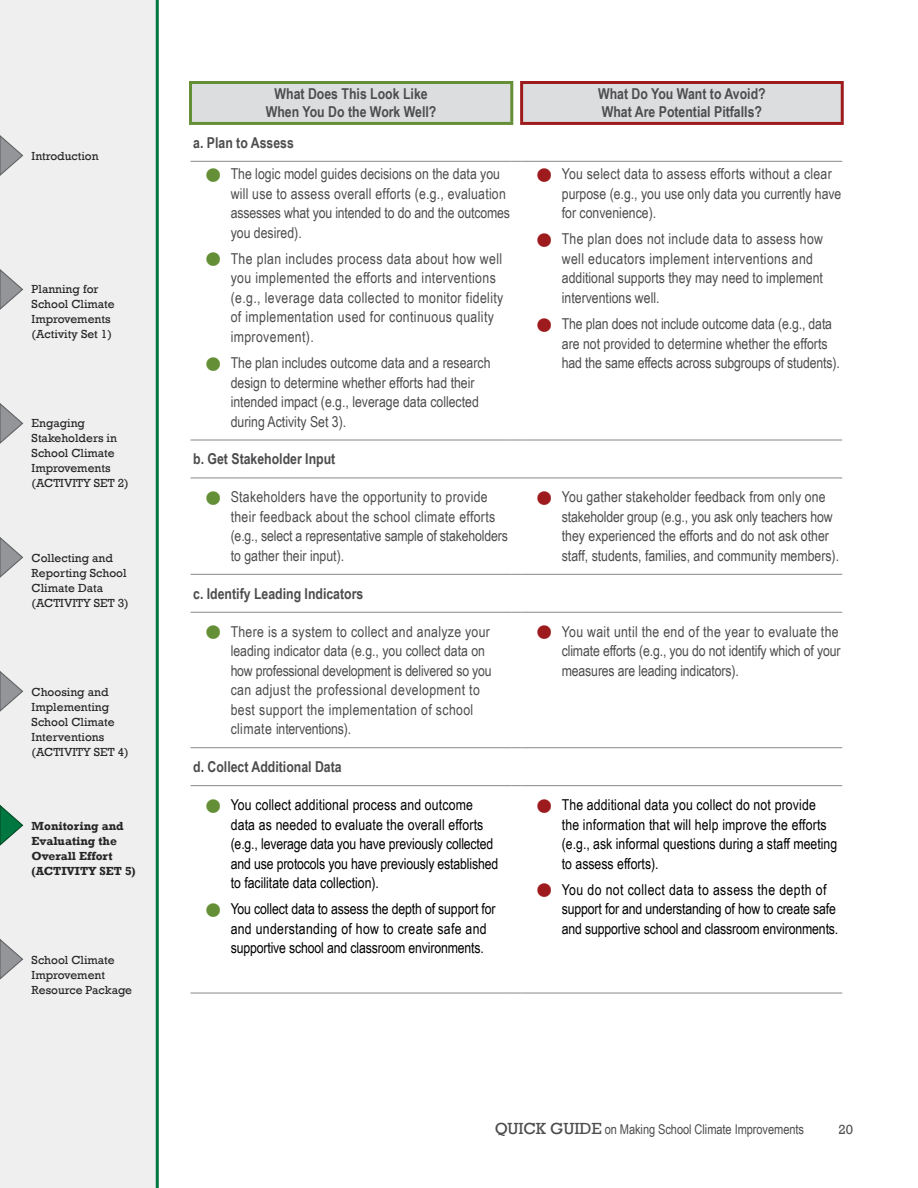
<style>
.page{position:relative;width:918px;height:1188px;background:#fff}
.page>*{position:absolute;margin:0;border:0;box-sizing:border-box;transform-origin:0 0}
.t1{font:15px/19.5px "Arial Narrow";color:#4d4d4f}
.t2{font:15px/19.5px "Arial Narrow";color:#000}
.t3{font:15px/19.5px "Arial Narrow";letter-spacing:.02em;color:#4d4d4f}
.t4{font:15px/19.5px "Arial Narrow";letter-spacing:.025em;color:#4d4d4f}
.Table_Text_Bold{font:700 15px/18px "Arial Narrow";color:#4d4d4f;text-align:center}
.t5{font:13.5px "Arial Narrow";letter-spacing:-.005em;color:#4d4d4f}
.t6{font:13.5px "Rockwell";color:#4d4d4f}
.t7{font:12px/15px "Rockwell";color:#262626}
.t8{font:700 12px/15px "Rockwell";color:#262626}
.s1{font-family:"Arial";font-weight:900;font-size:31.5px;color:#658f36}
.s2{font-family:"Arial";font-weight:900;font-size:31.5px;color:#9d1a1d}
.s3{font-family:"Rockwell";font-size:16.5px}
</style>
<div class="page">
<div style="left:0;top:0;width:159px;height:1188px;background:#efeff0"></div>
<hr style="left:156px;top:0;width:3px;height:1188px;background:#007740">
<svg style="left:0;top:135px;width:24px;height:41px"></svg>
<svg style="left:0;top:269px;width:24px;height:41px"></svg>
<svg style="left:0;top:403px;width:24px;height:41px"></svg>
<svg style="left:0;top:537px;width:24px;height:41px"></svg>
<svg style="left:0;top:671px;width:24px;height:41px"></svg>
<svg style="left:0;top:805px;width:24px;height:41px"></svg>
<svg style="left:0;top:939px;width:24px;height:41px"></svg>
<div style="left:192px;top:82px;width:649px;height:41px;background:#dcddde"></div>
<hr style="left:190px;top:785px;width:322px;height:1px;background:#939598">
<hr style="left:189px;top:81px;width:324px;height:3px;background:#658f36">
<hr style="left:189px;top:84px;width:3px;height:38px;background:#658f36">
<hr style="left:510px;top:84px;width:3px;height:38px;background:#658f36">
<hr style="left:189px;top:122px;width:324px;height:3px;background:#658f36">
<hr style="left:520px;top:81px;width:324px;height:3px;background:#9d1a1d">
<hr style="left:520px;top:84px;width:3px;height:38px;background:#9d1a1d">
<hr style="left:841px;top:84px;width:3px;height:38px;background:#9d1a1d">
<hr style="left:520px;top:122px;width:324px;height:3px;background:#9d1a1d">
<hr style="left:190px;top:477px;width:322px;height:1px;background:#939598">
<hr style="left:522px;top:477px;width:320px;height:1px;background:#939598">
<hr style="left:190px;top:574px;width:322px;height:1px;background:#939598">
<hr style="left:522px;top:574px;width:320px;height:1px;background:#939598">
<hr style="left:190px;top:612px;width:322px;height:1px;background:#939598">
<hr style="left:522px;top:612px;width:320px;height:1px;background:#939598">
<hr style="left:190px;top:747px;width:322px;height:1px;background:#939598">
<hr style="left:522px;top:747px;width:320px;height:1px;background:#939598">
<hr style="left:522px;top:785px;width:320px;height:1px;background:#939598">
<hr style="left:190px;top:992px;width:322px;height:2px;background:#939598">
<svg style="left:512px;top:992px;width:10px;height:2px"></svg>
<hr style="left:522px;top:992px;width:320px;height:2px;background:#939598">
<hr style="left:190px;top:161px;width:322px;height:1px;background:#939598">
<hr style="left:522px;top:161px;width:320px;height:1px;background:#939598">
<hr style="left:190px;top:439px;width:322px;height:2px;background:#939598">
<svg style="left:512px;top:439px;width:10px;height:2px"></svg>
<hr style="left:522px;top:439px;width:320px;height:2px;background:#939598">
<p class="t7" style="left:32px;top:149px;width:69px">Introduction</p>
<p class="t7" style="left:32px;top:282px;width:85px">Planning for<br>School Climate<br>Improvements (Activity Set 1)</p>
<p class="t7" style="left:32px;top:415px;width:99px">Engaging<br>Stakeholders in<br>School Climate<br>Improvements (ACTIVITY SET 2)</p>
<p class="t7" style="left:32px;top:551px;width:99px">Collecting and<br>Reporting School<br>Climate Data (ACTIVITY SET 3)</p>
<p class="t7" style="left:32px;top:685px;width:99px">Choosing and<br>Implementing<br>School Climate<br>Interventions (ACTIVITY SET 4)</p>
<p class="t8" style="left:32px;top:819px;width:106px">Monitoring and<br>Evaluating the<br>Overall Effort (ACTIVITY SET 5)</p>
<p class="t7" style="left:32px;top:952px;width:102px">School Climate<br>Improvement<br>Resource Package</p>
<p class="Table_Text_Bold" style="left:266px;top:84px;width:172px">What Does This Look Like<br>When You Do the Work Well?</p>
<p class="Table_Text_Bold" style="left:598px;top:84px;width:169px;text-align:left">What Do You Want to Avoid?<br>What Are Potential Pitfalls?</p>
<p class="Table_Text_Bold" style="left:193px;top:133px;width:102px">a. Plan to Assess</p>
<p class="t1" style="left:231px;top:163px;width:281px;text-indent:-27px"><span class="s1">●</span> The logic model guides decisions on the data you will use to assess overall efforts (e.g., evaluation assesses what you intended to do and the outcomes you desired).</p>
<p class="t4" style="left:231px;top:248px;width:274px;text-indent:-27px"><span class="s1">●</span> The plan includes process data about how well you implemented the efforts and interventions (e.g., leverage data collected to monitor fidelity of implementation used for continuous quality improvement).</p>
<p class="t1" style="left:231px;top:352px;width:261px;text-indent:-27px"><span class="s1">●</span> The plan includes outcome data and a research design to determine whether efforts had their intended impact (e.g., leverage data collected during Activity Set 3).</p>
<p class="t1" style="left:562px;top:163px;width:281px;text-indent:-27px"><span class="s2">●</span> You select data to assess efforts without a clear purpose (e.g., you use only data you currently have for convenience).</p>
<p class="t3" style="left:562px;top:229px;width:263px;text-indent:-27px"><span class="s2">●</span> The plan does not include data to assess how well educators implement interventions and additional supports they may need to implement interventions well.</p>
<p class="t1" style="left:562px;top:313px;width:280px;text-indent:-27px"><span class="s2">●</span> The plan does not include outcome data (e.g., data are not provided to determine whether the efforts had the same effects across subgroups of students).</p>
<p class="Table_Text_Bold" style="left:193px;top:449px;width:144px">b. Get Stakeholder Input</p>
<p class="t3" style="left:231px;top:487px;width:279px;text-indent:-27px"><span class="s1">●</span> Stakeholders have the opportunity to provide their feedback about the school climate efforts (e.g., select a representative sample of stakeholders to gather their input).</p>
<p class="t1" style="left:562px;top:487px;width:279px;text-indent:-27px"><span class="s2">●</span> You gather stakeholder feedback from only one stakeholder group (e.g., you ask only teachers how they experienced the efforts and do not ask other staff, students, families, and community members).</p>
<p class="Table_Text_Bold" style="left:193px;top:584px;width:172px">c. Identify Leading Indicators</p>
<p class="t3" style="left:231px;top:621px;width:262px;text-indent:-27px"><span class="s1">●</span> There is a system to collect and analyze your leading indicator data (e.g., you collect data on how professional development is delivered so you can adjust the professional development to best support the implementation of school climate interventions).</p>
<p class="t1" style="left:562px;top:621px;width:280px;text-indent:-27px"><span class="s2">●</span> You wait until the end of the year to evaluate the climate efforts (e.g., you do not identify which of your measures are leading indicators).</p>
<p class="Table_Text_Bold" style="left:193px;top:757px;width:150px">d. Collect Additional Data</p>
<p class="t2" style="left:231px;top:794px;width:269px;text-indent:-27px"><span class="s1">●</span> You collect additional process and outcome data as needed to evaluate the overall efforts (e.g., leverage data you have previously collected and use protocols you have previously established to facilitate data collection).</p>
<p class="t2" style="left:231px;top:899px;width:266px;text-indent:-27px"><span class="s1">●</span> You collect data to assess the depth of support for and understanding of how to create safe and supportive school and classroom environments.</p>
<p class="t2" style="left:562px;top:794px;width:277px;text-indent:-27px"><span class="s2">●</span> The additional data you collect do not provide<br>the information that will help improve the efforts (e.g., ask informal questions during a staff meeting to assess efforts).</p>
<p class="t2" style="left:562px;top:879px;width:278px;text-indent:-27px"><span class="s2">●</span> You do not collect data to assess the depth of support for and understanding of how to create safe and supportive school and classroom environments.</p>
<p class="t5" style="left:495px;top:1119px;width:311px"><span class="s3">QUICK GUIDE</span> on Making School Climate Improvements</p>
<p class="t6" style="left:839px;top:1122px;width:16px">20</p>
</div>
